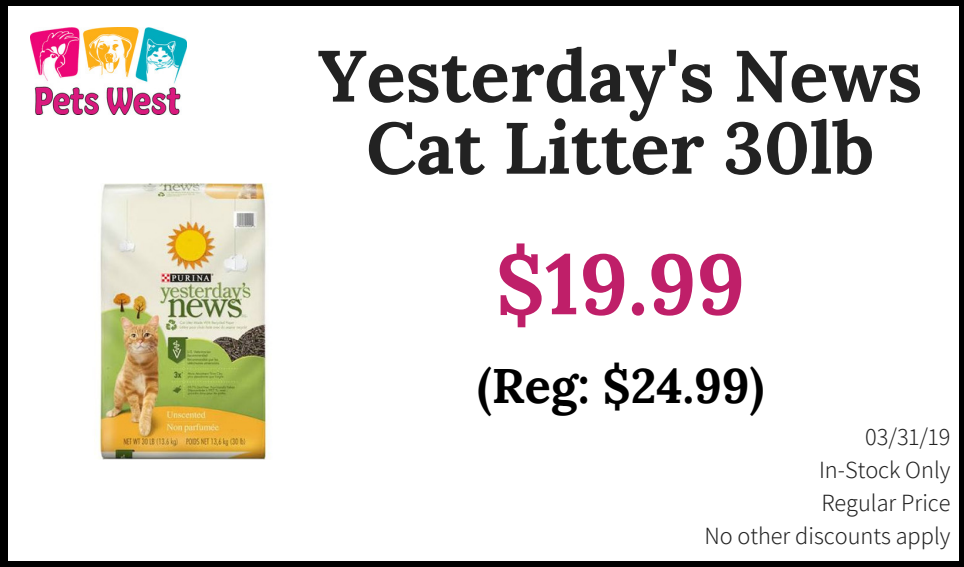
<style>
.page{position:relative;width:964px;height:567px;background:#fff}
.page>*{position:absolute;margin:0;border:0;box-sizing:border-box;transform-origin:0 0}
.t1{font:700 84.4px "Lora";color:#bf1f69}
.t2{font:700 72.4px/72px "Lora";color:#222;text-align:center}
.t3{font:700 48.4px "Lora";color:#000}
.t4{font:300 24px/33.2px "Assistant";color:#222;text-align:right}
</style>
<div class="page">
<div style="left:0;top:0;width:8px;height:567px;background:#000"></div>
<div style="left:959px;top:0;width:5px;height:567px;background:#000"></div>
<img style="left:30px;top:27px;width:156px;height:87px">
<div style="left:0;top:0;width:964px;height:6px;background:#000"></div>
<div style="left:0;top:562px;width:964px;height:5px;background:#000"></div>
<img style="left:94px;top:183px;width:176px;height:276px">
<h2 class="t2" style="left:318px;top:39px;width:605px">Yesterday's News<br>Cat Litter 30lb</h2>
<h1 class="t1" style="left:495px;top:229px;width:251px">$19.99</h1>
<h3 class="t3" style="left:477px;top:354px;width:288px">(Reg: $24.99)</h3>
<p class="t4" style="left:704px;top:419px;width:248px">03/31/19<br>In-Stock Only<br>Regular Price<br>No other discounts apply</p>
</div>
